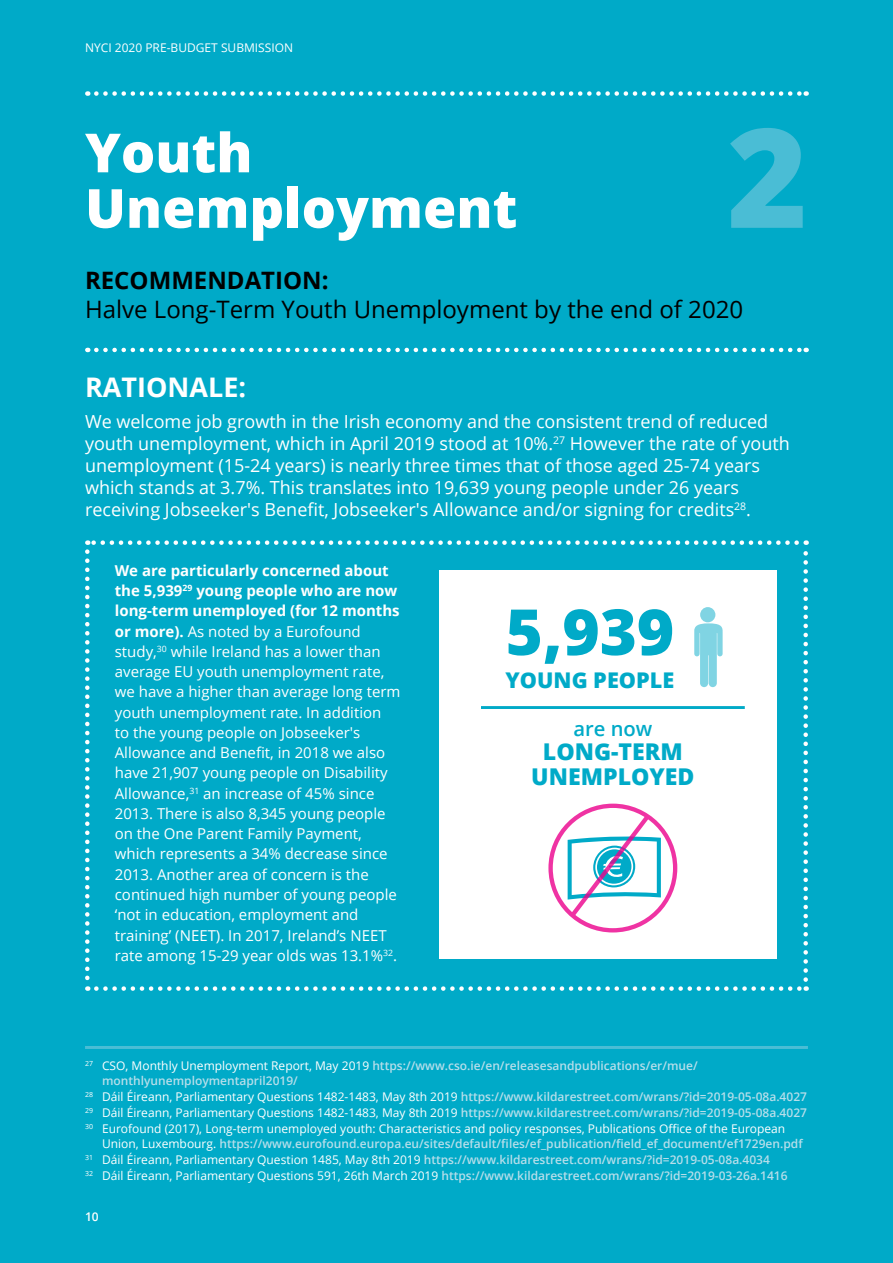
<style>
.page{position:relative;width:893px;height:1263px;background:#00aac8}
.page>*{position:absolute;margin:0;border:0;box-sizing:border-box;transform-origin:0 0}
.WHITE_HEADING_SECTIO{font:800 138px "Open Sans";color:#4abdd5}
.Images{font:800 63.6px "Open Sans";color:#00aac8}
.WHITE_HEADINGS{font:800 54px/55.5px "Open Sans";color:#fff}
.WHITE_SUB_HEADING{font:700 27px "Open Sans";color:#fff}
.RECOMMENDATIONS_HEAD{font:24px "Open Sans";color:#000}
.RECOMMENDATIONS_HEAD-2{font:700 24px "Open Sans";color:#000}
.Images-2{font:800 23.1px/24.6px "Open Sans";color:#00aac8;text-align:center}
.Images-3{font:800 21.6px "Open Sans";color:#00aac8}
.Images-4{font:600 20.25px "Open Sans";color:#00aac8}
.Rationale_Intro_Text{font:18px/21.9px "Open Sans";color:#fff}
.Rationale_Intro_Text-2{font:15px/20.2px "Open Sans";color:#fff}
.FOOTNOTES_WHITE{font:600 12px/15.8px "Open Sans";color:#b6deea}
.FOOTNOTES_WHITE-2{font:12px/15.8px "Open Sans";color:#fff}
.t1{font:600 12px "Open Sans";color:#fff}
.s1{font-weight:700}
.s2{font-weight:400;color:#fff}
.s3{font-weight:600;color:#b6deea}
</style>
<div class="page">
<svg style="left:96px;top:91px;width:711px;height:5px"></svg>
<div style="left:439px;top:570px;width:337px;height:388px;background:#fff"></div>
<svg style="left:694px;top:623px;width:29px;height:64px"></svg>
<div style="left:700px;top:607px;width:15px;height:15px;background:#80d4e3;border-radius:50%"></div>
<hr style="left:481px;top:706px;width:264px;height:3px;background:#00aac8">
<div style="left:548px;top:804px;width:129px;height:128px;border:4px solid #ec008c;border-radius:50%"></div>
<svg style="left:566px;top:811px;width:95px;height:111px"></svg>
<hr style="left:85px;top:1046px;width:723px;height:3px;background:#4abdd5">
<svg style="left:96px;top:348px;width:711px;height:4px"></svg>
<svg style="left:85px;top:552px;width:5px;height:439px"></svg>
<svg style="left:96px;top:986px;width:711px;height:5px"></svg>
<svg style="left:803px;top:540px;width:5px;height:440px"></svg>
<svg style="left:87px;top:540px;width:710px;height:5px"></svg>
<p class="FOOTNOTES_WHITE-2" style="left:85px;top:39px;width:210px">NYCI 2020 PRE-BUDGET SUBMISSION</p>
<h1 class="WHITE_HEADING_SECTIO" style="left:727px;top:73px;width:82px">2</h1>
<h1 class="WHITE_HEADINGS" style="left:85px;top:122px;width:434px">Youth<br>Unemployment</h1>
<h1 class="RECOMMENDATIONS_HEAD-2" style="left:85px;top:263px;width:245px">RECOMMENDATION:</h1>
<h1 class="RECOMMENDATIONS_HEAD" style="left:85px;top:292px;width:660px">Halve Long-Term Youth Unemployment by the end of 2020</h1>
<h2 class="WHITE_SUB_HEADING" style="left:85px;top:369px;width:163px">RATIONALE:</h2>
<p class="Rationale_Intro_Text" style="left:85px;top:410px;width:706px">We welcome job growth in the Irish economy and the consistent trend of reduced youth unemployment, which in April 2019 stood at 10%.<sup>27</sup> However the rate of youth unemployment (15-24 years) is nearly three times that of those aged 25-74 years which stands at 3.7%. This translates into 19,639 young people under 26 years receiving Jobseeker's Benefit, Jobseeker's Allowance and/or signing for credits<sup>28</sup>.</p>
<p class="Rationale_Intro_Text-2" style="left:115px;top:560px;width:287px"><span class="s1">We are particularly concerned about the 5,939</span><sup>29</sup> <span class="s1">young people who are now long-term unemployed (for 12 months or more).</span> As noted by a Eurofound study,<sup>30</sup> while Ireland has a lower than average EU youth unemployment rate, we have a higher than average long term youth unemployment rate. In addition<br>to the young people on Jobseeker's Allowance and Benefit, in 2018 we also have 21,907 young people on Disability Allowance,<sup>31</sup> an increase of 45% since 2013. There is also 8,345 young people on the One Parent Family Payment, which represents a 34% decrease since 2013. Another area of concern is the continued high number of young people ‘not in education, employment and training’ (NEET). In 2017, Ireland’s NEET rate among 15-29 year olds was 13.1%<sup>32</sup>.</p>
<p class="Images" style="left:506px;top:583px;width:170px">5,939</p>
<p class="Images-3" style="left:506px;top:664px;width:170px">YOUNG PEOPLE</p>
<p class="Images-4" style="left:573px;top:714px;width:81px">are now</p>
<p class="Images-2" style="left:531px;top:738px;width:165px">LONG-TERM<br>UNEMPLOYED</p>
<p class="FOOTNOTES_WHITE" style="left:102px;top:1057px;width:597px;text-indent:-17px"><sup>27</sup> <span class="s2">CSO, Monthly Unemployment Report, May 2019</span> https://www.cso.ie/en/releasesandpublications/er/mue/ monthlyunemploymentapril2019/</p>
<p class="FOOTNOTES_WHITE" style="left:85px;top:1088px;width:723px"><sup>28</sup> <span class="s2">Dáil Éireann, Parliamentary Questions 1482-1483, May 8th 2019</span> https://www.kildarestreet.com/wrans/?id=2019-05-08a.4027</p>
<p class="FOOTNOTES_WHITE" style="left:85px;top:1104px;width:723px"><sup>29</sup> <span class="s2">Dáil Éireann, Parliamentary Questions 1482-1483, May 8th 2019</span> https://www.kildarestreet.com/wrans/?id=2019-05-08a.4027</p>
<p class="FOOTNOTES_WHITE-2" style="left:102px;top:1120px;width:702px;text-indent:-17px"><sup>30</sup> Eurofound (2017), Long-term unemployed youth: Characteristics and policy responses, Publications Office of the European<br>Union, Luxembourg. <span class="s3">https://www.eurofound.europa.eu/sites/default/files/ef_publication/field_ef_document/ef1729en.pdf</span></p>
<p class="FOOTNOTES_WHITE" style="left:85px;top:1151px;width:686px"><sup>31</sup> <span class="s2">Dáil Éireann, Parliamentary Question 1485, May 8th 2019</span> https://www.kildarestreet.com/wrans/?id=2019-05-08a.4034</p>
<p class="FOOTNOTES_WHITE" style="left:85px;top:1167px;width:704px"><sup>32</sup> <span class="s2">Dáil Éireann, Parliamentary Questions 591, 26th March 2019</span> https://www.kildarestreet.com/wrans/?id=2019-03-26a.1416</p>
<p class="t1" style="left:85px;top:1208px;width:15px">10</p>
</div>
